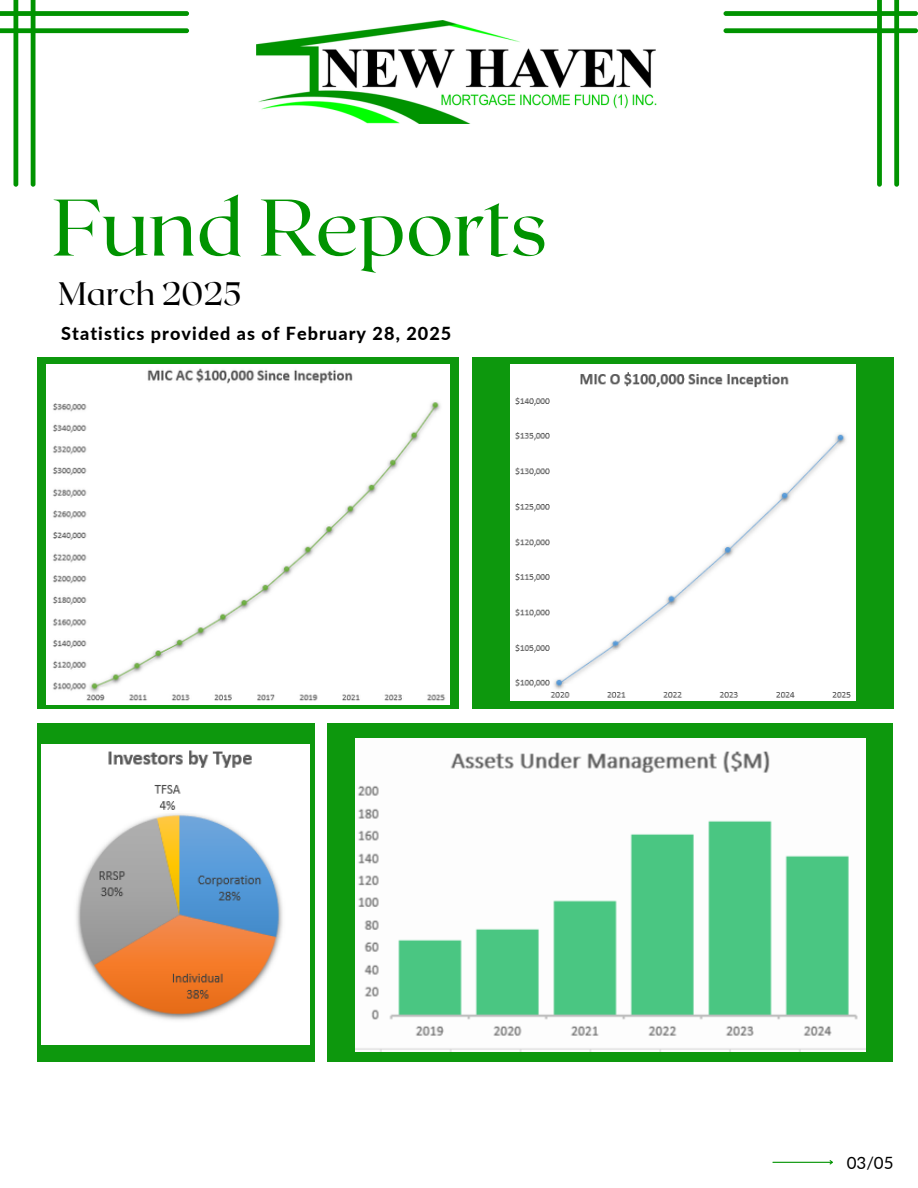
<style>
.page{position:relative;width:918px;height:1188px;background:#fff}
.page>*{position:absolute;margin:0;border:0;box-sizing:border-box;transform-origin:0 0}
.t1{font:79.95px "Roxborough CF";color:#009300}
.t2{font:32.4px "Roxborough CF";color:#000}
.t3{font:800 18px "Lato";letter-spacing:.06em;color:#000}
.t4{font:16.95px "Lato";color:#000}
</style>
<div class="page">
<svg style="left:0;top:0;width:189px;height:187px"></svg>
<svg style="left:724px;top:0;width:194px;height:187px"></svg>
<hr style="left:773px;top:1162px;width:59px;height:1px;background:#009300">
<svg style="left:829px;top:1160px;width:4px;height:5px"></svg>
<svg style="left:37px;top:358px;width:422px;height:351px;background:#23a123"></svg>
<div style="left:473px;top:358px;width:421px;height:351px;background:#0d980d"></div>
<div style="left:37px;top:723px;width:277px;height:339px;background:#0d980d"></div>
<div style="left:327px;top:723px;width:566px;height:339px;background:#0d980d"></div>
<img style="left:256px;top:20px;width:401px;height:104px">
<img style="left:356px;top:738px;width:509px;height:313px">
<img style="left:42px;top:745px;width:268px;height:300px">
<img style="left:47px;top:364px;width:402px;height:340px">
<div style="left:510px;top:364px;width:346px;height:337px;background:#fff"></div>
<p class="t1" style="left:52px;top:176px;width:496px">Fund Reports</p>
<h1 class="t2" style="left:59px;top:272px;width:184px">March 2025</h1>
<h2 class="t3" style="left:61px;top:322px;width:392px">Statistics provided as of February 28, 2025</h2>
<p class="t4" style="left:847px;top:1152px;width:48px">03/05</p>
</div>
